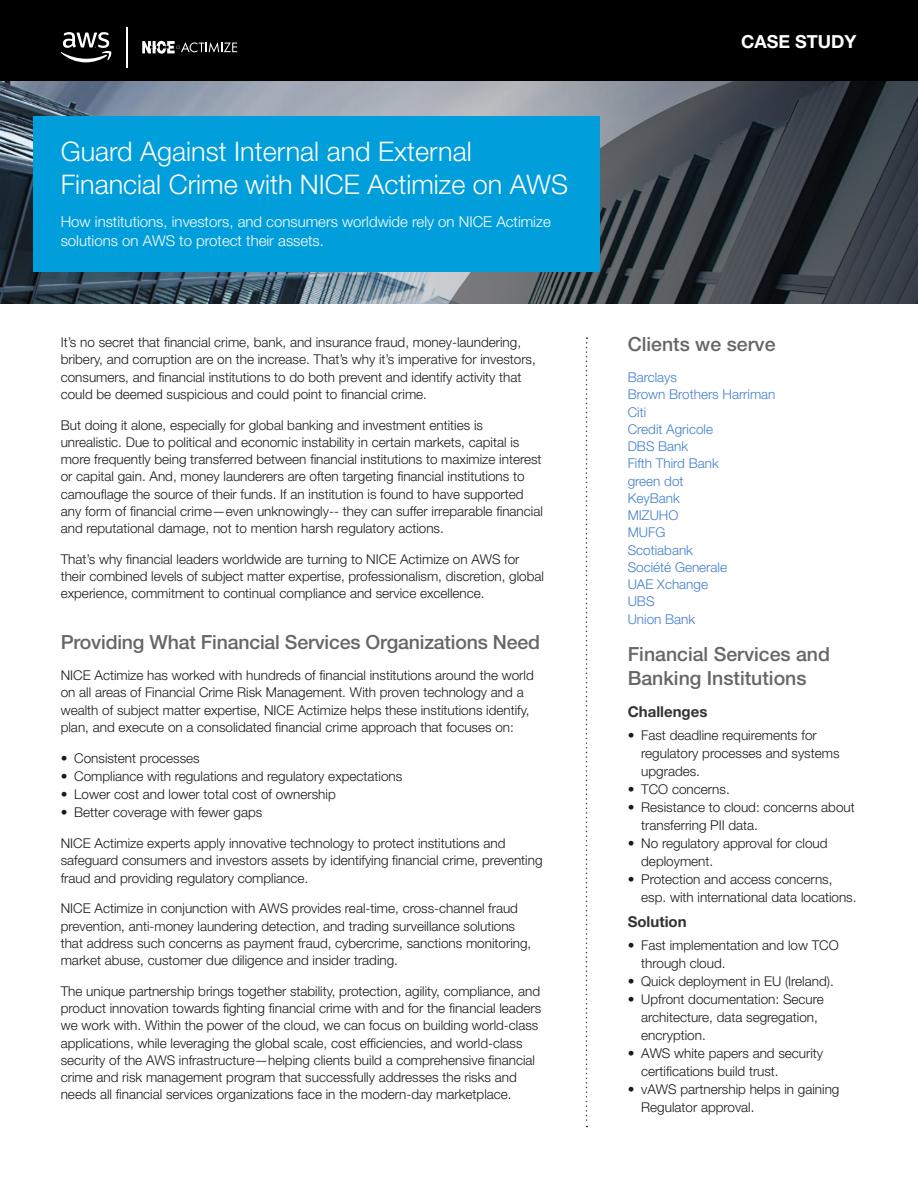
<style>
.page{position:relative;width:918px;height:1188px;background:#fff}
.page>*{position:absolute;margin:0;border:0;box-sizing:border-box;transform-origin:0 0}
.t1{font:300 27px/32.4px "Helvetica Neue LT Std";color:#fff}
.t2{font:500 19.5px/24px "Helvetica Neue LT Std";color:#666}
.t3{font:700 18px "Helvetica Neue LT Std";color:#fff}
.t4{font:300 15px/19.5px "Helvetica Neue LT Std";color:#fff}
.t5{font:700 15px "Helvetica Neue LT Std";color:#333}
.t6{font:300 13.5px/17.2px "Helvetica Neue LT Std";color:#1a1a1a}
.t7{font:300 13.5px/17.2px "Helvetica Neue LT Std";color:#427fcd}
</style>
<div class="page">
<svg style="left:0;top:81px;width:918px;height:223px;background:#505962"></svg>
<div style="left:0;top:0;width:918px;height:81px;background:#000"></div>
<svg style="left:142px;top:41px;width:95px;height:13px"></svg>
<svg style="left:61px;top:32px;width:51px;height:30px"></svg>
<hr style="left:126px;top:27px;width:1px;height:41px;background:#fff">
<div style="left:33px;top:117px;width:567px;height:155px;background:#009edb"></div>
<svg style="left:586px;top:338px;width:1px;height:789px"></svg>
<h1 class="t1" style="left:61px;top:135px;width:509px">Guard Against Internal and External<br>Financial Crime with NICE Actimize on AWS</h1>
<p class="t4" style="left:61px;top:211px;width:492px">How institutions, investors, and consumers worldwide rely on NICE Actimize solutions on AWS to protect their assets.</p>
<p class="t6" style="left:61px;top:333px;width:477px">It’s no secret that financial crime, bank, and insurance fraud, money-laundering, bribery, and corruption are on the increase. That’s why it’s imperative for investors, consumers, and financial institutions to do both prevent and identify activity that could be deemed suspicious and could point to financial crime.</p>
<p class="t6" style="left:61px;top:416px;width:484px">But doing it alone, especially for global banking and investment entities is unrealistic. Due to political and economic instability in certain markets, capital is more frequently being transferred between financial institutions to maximize interest or capital gain. And, money launderers are often targeting financial institutions to camouflage the source of their funds. If an institution is found to have supported any form of financial crime—even unknowingly-- they can suffer irreparable financial and reputational damage, not to mention harsh regulatory actions.</p>
<p class="t6" style="left:61px;top:550px;width:485px">That’s why financial leaders worldwide are turning to NICE Actimize on AWS for their combined levels of subject matter expertise, professionalism, discretion, global experience, commitment to continual compliance and service excellence.</p>
<h2 class="t2" style="left:61px;top:630px;width:481px">Providing What Financial Services Organizations Need</h2>
<p class="t6" style="left:61px;top:666px;width:475px">NICE Actimize has worked with hundreds of financial institutions around the world on all areas of Financial Crime Risk Management. With proven technology and a wealth of subject matter expertise, NICE Actimize helps these institutions identify, plan, and execute on a consolidated financial crime approach that focuses on:</p>
<p class="t6" style="left:61px;top:750px;width:141px">• Consistent processes</p>
<p class="t6" style="left:61px;top:768px;width:343px">• Compliance with regulations and regulatory expectations</p>
<p class="t6" style="left:61px;top:786px;width:277px">• Lower cost and lower total cost of ownership</p>
<p class="t6" style="left:61px;top:804px;width:203px">• Better coverage with fewer gaps</p>
<p class="t6" style="left:61px;top:834px;width:483px">NICE Actimize experts apply innovative technology to protect institutions and safeguard consumers and investors assets by identifying financial crime, preventing fraud and providing regulatory compliance.</p>
<p class="t6" style="left:61px;top:900px;width:472px">NICE Actimize in conjunction with AWS provides real-time, cross-channel fraud prevention, anti-money laundering detection, and trading surveillance solutions that address such concerns as payment fraud, cybercrime, sanctions monitoring, market abuse, customer due diligence and insider trading.</p>
<p class="t6" style="left:61px;top:982px;width:482px">The unique partnership brings together stability, protection, agility, compliance, and product innovation towards fighting financial crime with and for the financial leaders we work with. Within the power of the cloud, we can focus on building world-class applications, while leveraging the global scale, cost efficiencies, and world-class security of the AWS infrastructure—helping clients build a comprehensive financial crime and risk management program that successfully addresses the risks and needs all financial services organizations face in the modern-day marketplace.</p>
<h3 class="t3" style="left:741px;top:30px;width:117px">CASE STUDY</h3>
<h2 class="t2" style="left:628px;top:332px;width:149px">Clients we serve</h2>
<p class="t7" style="left:628px;top:368px;width:149px">Barclays<br>Brown Brothers Harriman<br>Citi<br>Credit Agricole<br>DBS Bank<br>Fifth Third Bank<br>green dot<br>KeyBank<br>MIZUHO<br>MUFG<br>Scotiabank<br>Société Generale<br>UAE Xchange<br>UBS<br>Union Bank</p>
<h2 class="t2" style="left:628px;top:642px;width:204px">Financial Services and<br>Banking Institutions</h2>
<p class="t5" style="left:628px;top:703px;width:81px">Challenges</p>
<p class="t6" style="left:641px;top:726px;width:200px;line-height:18px;text-indent:-14px">• Fast deadline requirements for regulatory processes and systems upgrades.</p>
<p class="t6" style="left:628px;top:780px;width:104px">• TCO concerns.</p>
<p class="t6" style="left:641px;top:798px;width:215px;line-height:18px;text-indent:-14px">• Resistance to cloud: concerns about transferring PII data.</p>
<p class="t6" style="left:641px;top:834px;width:188px;line-height:18px;text-indent:-14px">• No regulatory approval for cloud deployment.</p>
<p class="t6" style="left:641px;top:870px;width:217px;line-height:18px;text-indent:-14px">• Protection and access concerns, esp. with international data locations.</p>
<p class="t5" style="left:628px;top:913px;width:60px">Solution</p>
<p class="t6" style="left:641px;top:936px;width:199px;line-height:18px;text-indent:-14px">• Fast implementation and low TCO through cloud.</p>
<p class="t6" style="left:628px;top:972px;width:208px">• Quick deployment in EU (Ireland).</p>
<p class="t6" style="left:641px;top:990px;width:184px;line-height:18px;text-indent:-14px">• Upfront documentation: Secure architecture, data segregation, encryption.</p>
<p class="t6" style="left:641px;top:1044px;width:183px;line-height:18px;text-indent:-14px">• AWS white papers and security certifications build trust.</p>
<p class="t6" style="left:641px;top:1080px;width:200px;line-height:18px;text-indent:-14px">• vAWS partnership helps in gaining<br>Regulator approval.</p>
</div>
